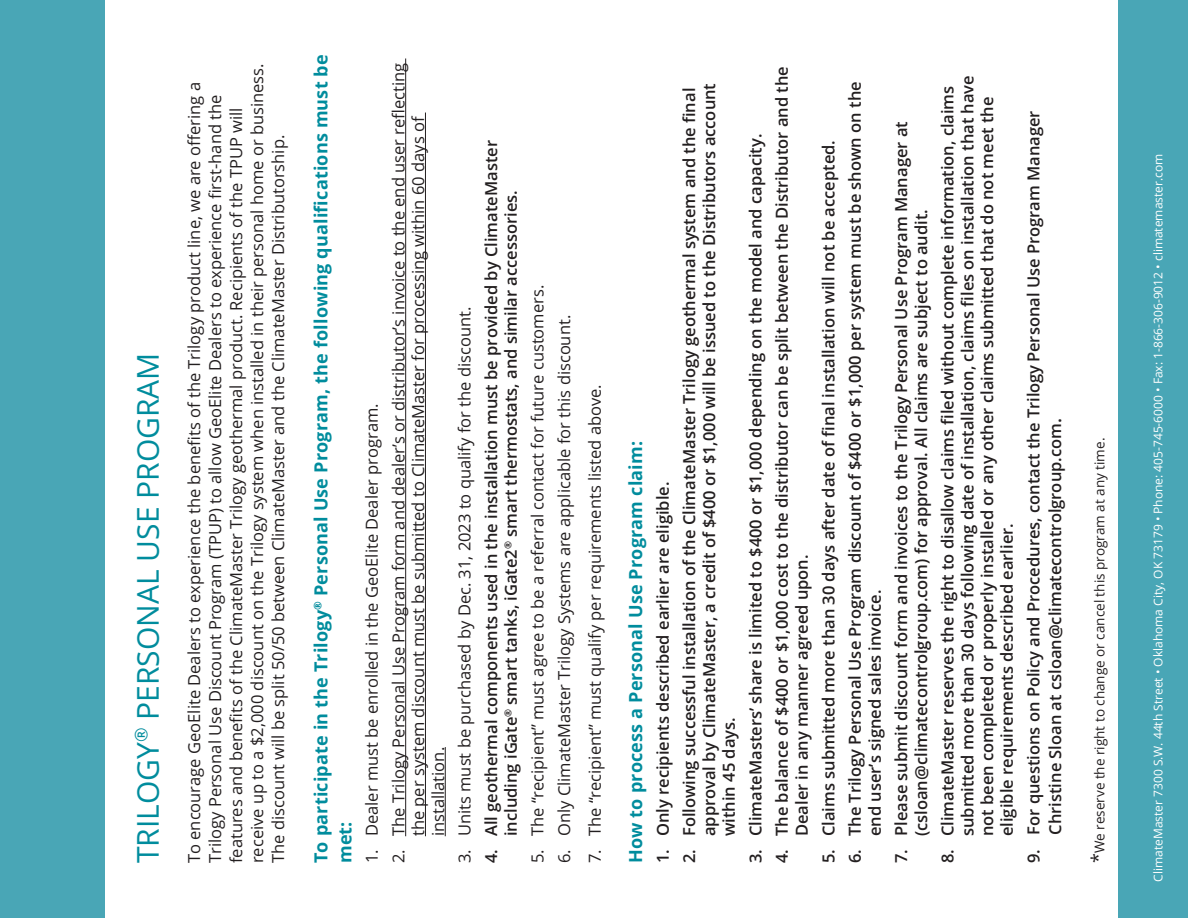
<style>
.page{position:relative;width:1188px;height:918px;background:#fff}
.page>*{position:absolute;margin:0;border:0;box-sizing:border-box;transform-origin:0 0}
.t1{font:30px "Open Sans";color:#008c9d}
.t2{font:700 18px/24px "Open Sans";letter-spacing:.01em;color:#008c9d}
.t3{font:600 16.5px/19.8px "Open Sans";color:#231f20}
.t4{font:16.5px/21px "Open Sans";color:#231f20}
.t5{font:13.5px "Open Sans";color:#231f20}
.t6{font:12px "Open Sans";color:#fff}
.s1{font-size:18px}
</style>
<div class="page">
<hr style="left:405px;top:59px;width:1px;height:777px;background:#231f20">
<hr style="left:425px;top:113px;width:1px;height:723px;background:#231f20">
<hr style="left:445px;top:747px;width:1px;height:89px;background:#231f20">
<div style="left:0;top:0;width:105px;height:918px;background:#49a6b6"></div>
<div style="left:1119px;top:0;width:69px;height:918px;background:#49a6b6"></div>
<p class="t1" style="left:127px;top:863px;width:512px;rotate:-90deg">TRILOGY<sup>®</sup> PERSONAL USE PROGRAM</p>
<p class="t4" style="left:183px;top:863px;width:801px;rotate:-90deg">To encourage GeoElite Dealers to experience the benefits of the Trilogy product line, we are offering a Trilogy Personal Use Discount Program (TPUP) to allow GeoElite Dealers to experience first-hand the features and benefits of the ClimateMaster Trilogy geothermal product. Recipients of the TPUP will receive up to a $2,000 discount on the Trilogy system when installed in their personal home or business.<br>The discount will be split 50/50 between ClimateMaster and the ClimateMaster Distributorship.</p>
<p class="t2" style="left:308px;top:863px;width:810px;rotate:-90deg">To participate in the Trilogy<sup>®</sup> Personal Use Program, the following qualifications must be met:</p>
<p class="t4" style="left:361px;top:863px;width:461px;rotate:-90deg">1. Dealer must be enrolled in the GeoElite Dealer program.</p>
<p class="t4" style="left:388px;top:836px;width:775px;line-height:19.8px;text-indent:-27px;rotate:-90deg">2. The Trilogy Personal Use Program form and dealer’s or distributor’s invoice to the end user reflecting the per system discount must be submitted to ClimateMaster for processing within 60 days of installation.</p>
<p class="t4" style="left:454px;top:863px;width:558px;rotate:-90deg">3. Units must be purchased by Dec. 31, 2023 to qualify for the discount.</p>
<p class="t3" style="left:481px;top:836px;width:697px;text-indent:-27px;rotate:-90deg">4. All geothermal components used in the installation must be provided by ClimateMaster including iGate<sup>®</sup> smart tanks, iGate2<sup>®</sup> smart thermostats, and similar accessories.</p>
<p class="t4" style="left:527px;top:863px;width:580px;rotate:-90deg">5. The “recipient” must agree to be a referral contact for future customers.</p>
<p class="t4" style="left:553px;top:863px;width:550px;rotate:-90deg">6. Only ClimateMaster Trilogy Systems are applicable for this discount.</p>
<p class="t4" style="left:584px;top:863px;width:480px;rotate:-90deg">7. The “recipient” must qualify per requirements listed above.</p>
<p class="t2" style="left:623px;top:863px;width:424px;rotate:-90deg">How to process a Personal Use Program claim:</p>
<p class="t3" style="left:653px;top:863px;width:383px;rotate:-90deg">1. Only recipients described earlier are eligible.</p>
<p class="t3" style="left:679px;top:836px;width:755px;text-indent:-27px;rotate:-90deg">2. Following successful installation of the ClimateMaster Trilogy geothermal system and the final approval by ClimateMaster, a credit of $400 or $1,000 will be issued to the Distributors account within 45 days.</p>
<p class="t3" style="left:745px;top:863px;width:731px;rotate:-90deg">3. ClimateMasters’ share is limited to $400 or $1,000 depending on the model and capacity.</p>
<p class="t3" style="left:772px;top:836px;width:772px;text-indent:-27px;rotate:-90deg">4. The balance of $400 or $1,000 cost to the distributor can be split between the Distributor and the<br>Dealer in any manner agreed upon.</p>
<p class="t3" style="left:818px;top:863px;width:725px;rotate:-90deg">5. Claims submitted more than 30 days after date of final installation will not be accepted.</p>
<p class="t3" style="left:845px;top:836px;width:756px;text-indent:-27px;rotate:-90deg">6. The Trilogy Personal Use Program discount of $400 or $1,000 per system must be shown on the end user’s signed sales invoice.</p>
<p class="t3" style="left:891px;top:836px;width:716px;text-indent:-27px;rotate:-90deg">7. Please submit discount form and invoices to the TrilogyPersonal Use Program Manager at (csloan@climatecontrolgroup.com) for approval. All claims are subject to audit.</p>
<p class="t3" style="left:937px;top:836px;width:763px;text-indent:-27px;rotate:-90deg">8. ClimateMaster reserves the right to disallow claims filed without complete information, claims submitted more than 30 days following date of installation, claims files on installation that have not been completed or properly installed or any other claims submitted that do not meet the eligible requirements described earlier.</p>
<p class="t3" style="left:1022px;top:835px;width:726px;line-height:21.6px;text-indent:-28px;rotate:-90deg">9. For questions on Policy and Procedures, contact the TrilogyPersonal Use Program Manager<br>Christine Sloan at csloan@climatecontrolgroup.com<span class="s1">.</span></p>
<p class="t5" style="left:1090px;top:863px;width:427px;rotate:-90deg"><span class="s1">*</span>We reserve the right to change or cancel this program at any time.</p>
<p class="t6" style="left:1150px;top:882px;width:729px;rotate:-90deg">ClimateMaster 7300 S.W. 44th Street • Oklahoma City, OK 73179 • Phone: 405-745-6000 • Fax: 1-866-306-9012 • climatemaster.com</p>
</div>
